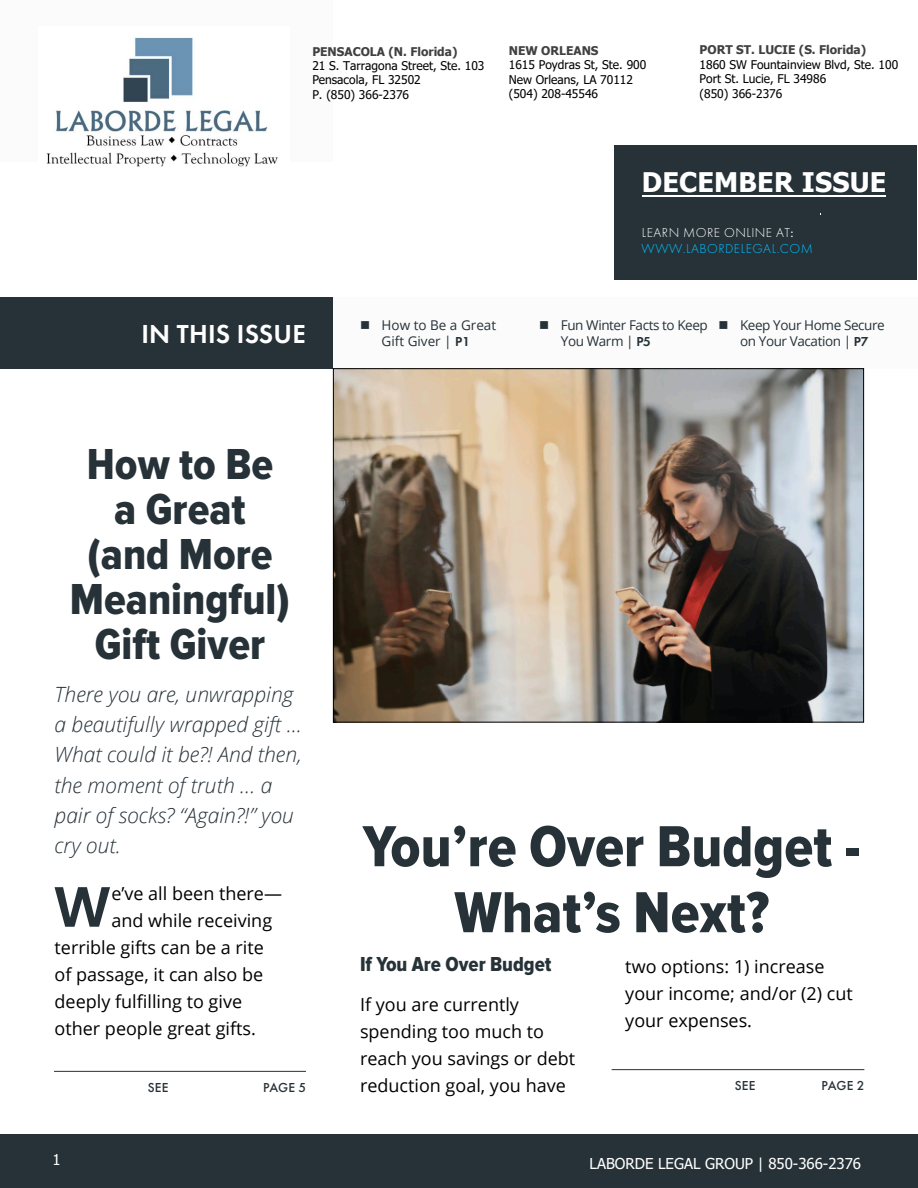
<style>
.page{position:relative;width:918px;height:1188px;background:#fff}
.page>*{position:absolute;margin:0;border:0;box-sizing:border-box;transform-origin:0 0}
.t1{font:60px/66px "Proxima Nova Cond Extrabld";color:#263238;text-align:center}
.t2{font:600 56.7px "Poppins";color:#263238}
.t3{font:45px/45px "Proxima Nova Cond Extrabld";color:#263238;text-align:center}
.t4{font:700 27px "Tahoma";letter-spacing:.005em;color:#fff}
.t5{font:600 27px "Futura PT";letter-spacing:.01em;color:#fff}
.t6{font:italic 300 21px/30px "Open Sans";color:#263238}
.t7{font:21px "Proxima Nova Cond Extrabld";color:#263238}
.t8{font:18px/27px "Open Sans";color:#000}
.t9{font:15px "Tahoma";color:#fff}
.t10{font:13.5px/16.2px "Open Sans";letter-spacing:-.03em;color:#263238}
.t11{font:300 13.5px/15.9px "Futura PT";letter-spacing:.035em;color:#00bfff}
.t12{font:13.5px/16.2px "Open Sans";color:#263238;text-align:center}
.t13{font:500 13.5px "Futura PT";letter-spacing:.01em;color:#263238}
.t14{font:12px/14.4px "Tahoma";color:#000}
.t15{font:700 12px "Tahoma";color:#404040}
.t16{font:700 12px "Tahoma";color:#404040}
.s1{font-weight:700;color:#404040}
.s2{color:#fff}
.s3{font-family:"Minion Pro";font-weight:400;color:#fff}
.s4{font-family:"Futura PT";font-weight:600}
.s5{font-weight:700;color:#fff}
</style>
<div class="page">
<div style="left:0;top:1134px;width:918px;height:54px;background:#263238"></div>
<div style="left:0;top:0;width:333px;height:162px;background:#fbfbfb"></div>
<div style="left:0;top:297px;width:918px;height:71px;background:#fbfbfb"></div>
<div style="left:0;top:297px;width:333px;height:71px;background:#263238"></div>
<img style="left:335px;top:370px;width:527px;height:351px">
<hr style="left:612px;top:1069px;width:252px;height:1px;background:#263238">
<hr style="left:54px;top:1071px;width:252px;height:1px;background:#263238">
<div style="left:614px;top:145px;width:303px;height:135px;background:#263238"></div>
<hr style="left:642px;top:195px;width:244px;height:1px;background:#fff">
<img style="left:46px;top:37px;width:232px;height:130px">
<p class="t15" style="left:312px;top:43px;width:147px">PENSACOLA (N. Florida)</p>
<p class="t14" style="left:312px;top:59px;width:174px">21 S. Tarragona Street, Ste. 103<br>Pensacola, FL 32502<br>P. (850) 366-2376</p>
<p class="t16" style="left:509px;top:42px;width:91px">NEW ORLEANS</p>
<p class="t14" style="left:509px;top:58px;width:139px">1615 Poydras St, Ste. 900<br>New Orleans, LA 70112 (504) 208-45546</p>
<p class="t14" style="left:700px;top:44px;width:200px"><span class="s1">PO</span><span class="s1">RT</span> <span class="s1">S</span><span class="s1">T.</span> <span class="s1">L</span><span class="s1">U</span><span class="s1">C</span><span class="s1">I</span><span class="s1">E</span> <span class="s1">(</span><span class="s1">S</span><span class="s1">. Florida)<br></span>1860 SW Fountainview Blvd, Ste. 100<br>Port St. Lucie, FL 34986<br>(850) 366-2376</p>
<h3 class="t5" style="left:141px;top:317px;width:166px">IN THIS ISSUE</h3>
<h3 class="t4" style="left:642px;top:163px;width:246px">DECEMBER ISSUE</h3>
<p class="t11" style="left:642px;top:225px;width:173px"><span class="s2">LEARN MORE ONLINE AT</span><span class="s3">:<br></span>WWW.LABORDELEGAL.COM</p>
<p class="t12" style="left:360px;top:316px;width:138px">■ How to Be a Great<br>Gift Giver | <span class="s4">P1</span></p>
<p class="t10" style="left:561px;top:316px;width:149px;text-indent:-22px">■ Fun Winter Facts to Keep<br>You Warm | <span class="s4">P5</span></p>
<p class="t10" style="left:719px;top:316px;width:168px;text-align:center">■ Keep Your Home Secure on Your Vacation | <span class="s4">P7</span></p>
<h3 class="t3" style="left:70px;top:443px;width:222px">How to Be<br>a Great (and More<br>Meaningful)<br>Gift Giver</h3>
<p class="t6" style="left:55px;top:679px;width:249px">There you are, unwrapping a beautifully wrapped gift ...<br>What could it be?! And then, the moment of truth … a pair of socks? “Again?!” you cry out.</p>
<h2 class="t2" style="left:53px;top:874px;width:60px">W</h2>
<p class="t8" style="left:111px;top:879px;width:172px">e’ve all been there—</p>
<p class="t8" style="left:111px;top:906px;width:162px">and while receiving</p>
<p class="t8" style="left:55px;top:933px;width:211px">terrible gifts can be a rite</p>
<p class="t8" style="left:55px;top:960px;width:210px">of passage, it can also be</p>
<p class="t8" style="left:55px;top:987px;width:189px">deeply fulfilling to give</p>
<p class="t8" style="left:55px;top:1014px;width:203px">other people great gifts.</p>
<h1 class="t1" style="left:363px;top:815px;width:500px">You’re Over Budget -<br>What’s Next?</h1>
<p class="t7" style="left:360px;top:952px;width:193px">If You Are Over Budget</p>
<p class="t8" style="left:360px;top:991px;width:217px">If you are currently spending too much to reach you savings or debt reduction goal, you have</p>
<p class="t8" style="left:625px;top:952px;width:229px">two options: 1) increase your income; and/or (2) cut your expenses.</p>
<p class="t13" style="left:735px;top:1077px;width:131px">SEE <span class="s5">‘BUDGET’</span> PAGE 2</p>
<p class="t9" style="left:53px;top:1150px;width:10px">1</p>
<p class="t9" style="left:590px;top:1154px;width:273px">LABORDE LEGAL GROUP | 850-366-2376</p>
</div>
